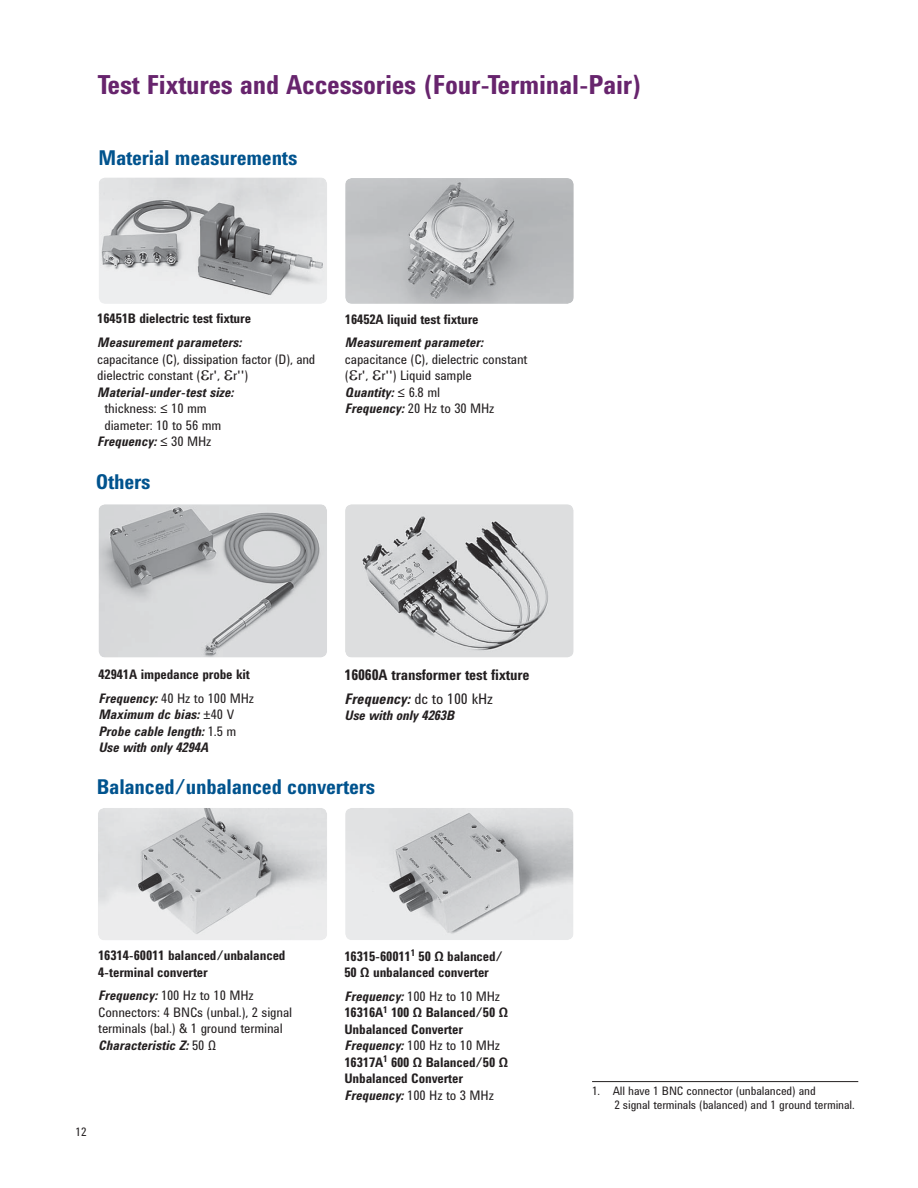
<style>
.page{position:relative;width:918px;height:1188px;background:#fff}
.page>*{position:absolute;margin:0;border:0;box-sizing:border-box;transform-origin:0 0}
.t1{font:700 27px "Agilent Condensed CFF";letter-spacing:-.01em;color:#67246d}
.t2{font:700 21px "Agilent Condensed CFF";letter-spacing:-.01em;color:#00538e}
.t3{font:700 15px/23.7px "Agilent Condensed CFF";letter-spacing:-.01em;color:#231f20}
.t4{font:700 13.5px/16.5px "Agilent Condensed CFF";letter-spacing:-.01em;color:#231f20}
.t5{font:13.5px/16.5px "Agilent Condensed CFF";letter-spacing:-.01em;color:#231f20}
.t6{font:italic 700 13.5px/16.5px "Agilent Condensed CFF";color:#231f20}
.t7{font:12px/13.5px "Agilent Condensed CFF";letter-spacing:-.01em;color:#231f20}
.s1{font-weight:400;font-style:normal}
.s2{font-weight:700;font-style:italic}
.s3{font-style:italic}
.s4{font-weight:400}
</style>
<div class="page">
<img style="left:98px;top:808px;width:229px;height:132px;border-radius:7px">
<img style="left:345px;top:808px;width:229px;height:132px;border-radius:7px">
<img style="left:99px;top:504px;width:228px;height:154px;border-radius:7px">
<img style="left:345px;top:504px;width:229px;height:154px;border-radius:7px">
<hr style="left:592px;top:1081px;width:266px;height:1px;background:#231f20">
<img style="left:99px;top:177px;width:228px;height:127px;border-radius:7px">
<img style="left:345px;top:178px;width:229px;height:126px;border-radius:7px">
<h1 class="t1" style="left:98px;top:74px;width:546px">Test Fixtures and Accessories (Four-Terminal-Pair)</h1>
<h2 class="t2" style="left:98px;top:150px;width:200px">Material measurements</h2>
<p class="t4" style="left:97px;top:312px;width:155px">16451B dielectric test fixture</p>
<p class="t6" style="left:97px;top:336px;width:146px">Measurement parameters:</p>
<p class="t5" style="left:97px;top:352px;width:220px">capacitance (C), dissipation factor (D), and dielectric constant ( r', r'')</p>
<p class="t6" style="left:97px;top:385px;width:138px">Material-under-test size:</p>
<p class="t5" style="left:104px;top:402px;width:104px">thickness: ≤ 10 mm</p>
<p class="t5" style="left:104px;top:418px;width:118px">diameter: 10 to 56 mm</p>
<p class="t6" style="left:97px;top:435px;width:116px">Frequency: <span class="s1">≤ 30 MHz</span></p>
<h2 class="t2" style="left:96px;top:474px;width:56px">Others</h2>
<p class="t4" style="left:345px;top:312px;width:135px">16452A liquid test fixture</p>
<p class="t6" style="left:345px;top:336px;width:140px">Measurement parameter:</p>
<p class="t5" style="left:345px;top:352px;width:184px">capacitance (C), dielectric constant ( r', r'') Liquid sample<br><span class="s2">Quantity:</span> ≤ 6.8 ml<br><span class="s2">Frequency:</span> 20 Hz to 30 MHz</p>
<p class="t4" style="left:98px;top:664px;width:157px;line-height:23.7px">42941A impedance probe kit<br><span class="s3">Frequency:</span> <span class="s4">40 Hz to 100 MHz</span></p>
<p class="t6" style="left:98px;top:708px;width:139px">Maximum dc bias: <span class="s1">±40 V<br></span>Probe cable length: <span class="s1">1.5 m<br></span>Use with only 4294A</p>
<p class="t3" style="left:345px;top:665px;width:187px">16060A transformer test fixture<br><span class="s3">Frequency:</span> <span class="s4">dc to 100 kHz</span></p>
<p class="t6" style="left:345px;top:709px;width:111px">Use with only 4263B</p>
<h2 class="t2" style="left:97px;top:779px;width:280px">Balanced/unbalanced converters</h2>
<p class="t4" style="left:98px;top:949px;width:189px">16314-60011 balanced/unbalanced<br>4-terminal converter</p>
<p class="t5" style="left:98px;top:989px;width:196px"><span class="s2">Frequency:</span> 100 Hz to 10 MHz<br>Connectors: 4 BNCs (unbal.), 2 signal terminals (bal.) &amp; 1 ground terminal<br><span class="s2">Characteristic Z:</span> 50 Ω</p>
<p class="t7" style="left:76px;top:1126px;width:13px">12</p>
<p class="t4" style="left:344px;top:949px;width:160px">16315-60011<sup>1</sup> 50 Ω balanced/<br>50 Ω unbalanced converter</p>
<p class="t4" style="left:344px;top:989px;width:165px"><span class="s3">Frequency:</span> <span class="s4">100 Hz to 10 MHz<br></span>16316A<sup>1</sup> 100 Ω Balanced/50 Ω<br>Unbalanced Converter<br><span class="s3">Frequency:</span> <span class="s4">100 Hz to 10 MHz<br></span>16317A<sup>1</sup> 600 Ω Balanced/50 Ω<br>Unbalanced Converter<br><span class="s3">Frequency:</span> <span class="s4">100 Hz to 3 MHz</span></p>
<p class="t7" style="left:614px;top:1086px;width:242px;text-indent:-22px">1. All have 1 BNC connector (unbalanced) and<br>2 signal terminals (balanced) and 1 ground terminal.</p>
</div>
